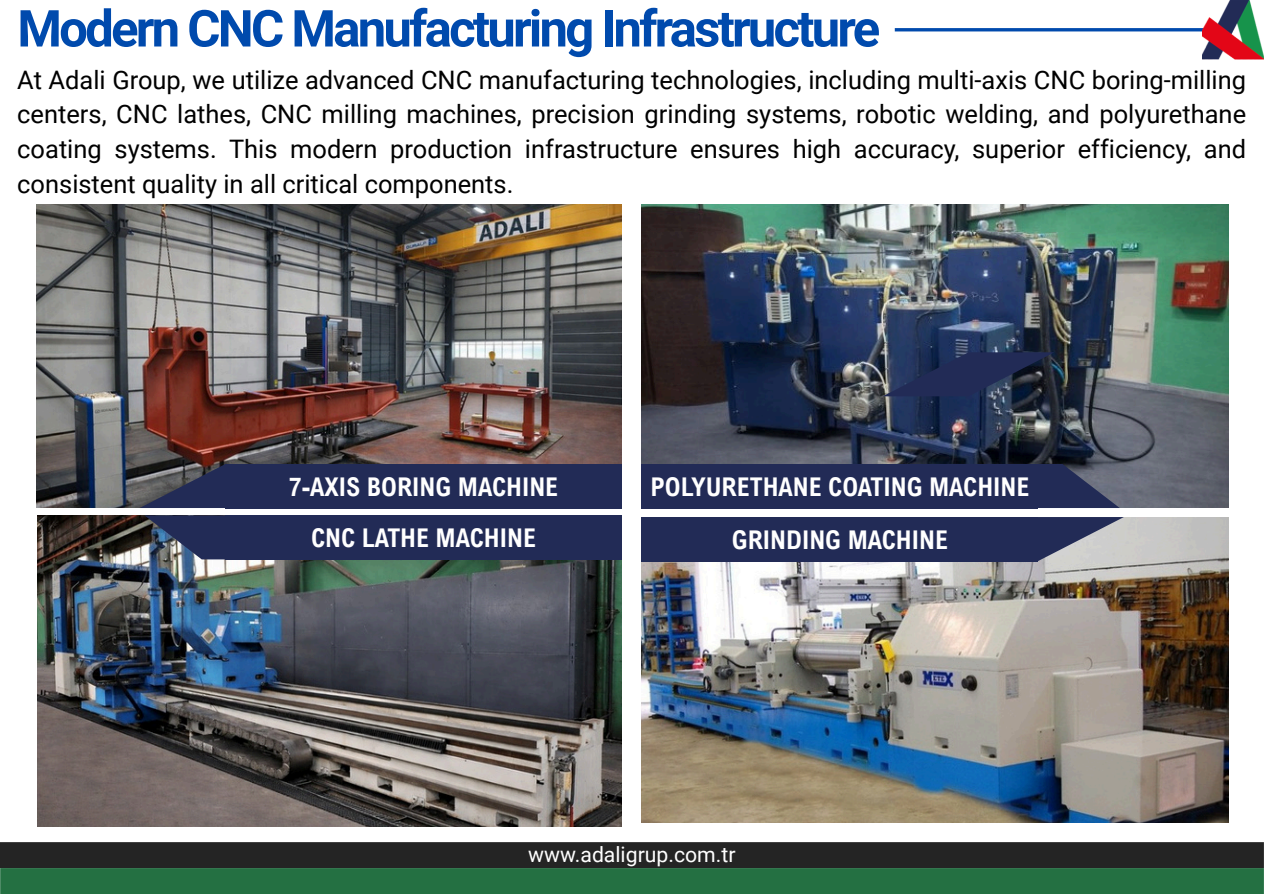
<style>
.page{position:relative;width:1264px;height:894px;background:#fff}
.page>*{position:absolute;margin:0;border:0;box-sizing:border-box;transform-origin:0 0}
.t1{font:700 51px "Roboto";letter-spacing:-.055em;color:#004aad}
.t2{font:700 25.8px/52.9px "Arial Nova Cond";color:#fff;text-align:center}
.t3{font:25.5px/35px "Roboto";color:#000;text-align:justify}
.t4{font:21.15px "Roboto";color:#fff}
</style>
<div class="page">
<hr style="left:894px;top:28px;width:323px;height:3px;background:#004aad">
<img style="left:1201px;top:0;width:62px;height:60px">
<div style="left:0;top:867px;width:1263px;height:26px;background:#247042"></div>
<div style="left:0;top:841px;width:1263px;height:26px;background:#242424"></div>
<img style="left:36px;top:205px;width:585px;height:302px">
<img style="left:642px;top:205px;width:586px;height:302px">
<img style="left:642px;top:517px;width:586px;height:305px">
<img style="left:37px;top:515px;width:584px;height:311px">
<svg style="left:1038px;top:464px;width:81px;height:44px;background:#394061"></svg>
<div style="left:642px;top:464px;width:396px;height:44px;background:#222b56"></div>
<svg style="left:882px;top:352px;width:172px;height:44px;background:#253052"></svg>
<div style="left:642px;top:517px;width:396px;height:44px;background:#222b56"></div>
<div style="left:225px;top:464px;width:396px;height:44px;background:#222b56"></div>
<svg style="left:1038px;top:517px;width:85px;height:44px;background:#777b90"></svg>
<svg style="left:144px;top:515px;width:81px;height:44px;background:#384261"></svg>
<div style="left:225px;top:515px;width:396px;height:44px;background:#222b56"></div>
<svg style="left:140px;top:464px;width:85px;height:44px;background:#3b3f55"></svg>
<h1 class="t1" style="left:17px;top:-1px;width:864px">Modern CNC Manufacturing Infrastructure</h1>
<p class="t3" style="left:17px;top:62px;width:1230px">At Adali Group, we utilize advanced CNC manufacturing technologies, including multi-axis CNC boring-milling centers, CNC lathes, CNC milling machines, precision grinding systems, robotic welding, and polyurethane coating systems. This modern production infrastructure ensures high accuracy, superior efficiency, and consistent quality in all critical components.</p>
<p class="t2" style="left:289px;top:460px;width:271px;line-height:51.3px">7-AXIS BORING MACHINE<br>CNC LATHE MACHINE</p>
<p class="t2" style="left:650px;top:459px;width:380px">POLYURETHANE COATING MACHINE<br>GRINDING MACHINE</p>
<p class="t4" style="left:528px;top:842px;width:209px">www.adaligrup.com.tr</p>
</div>
